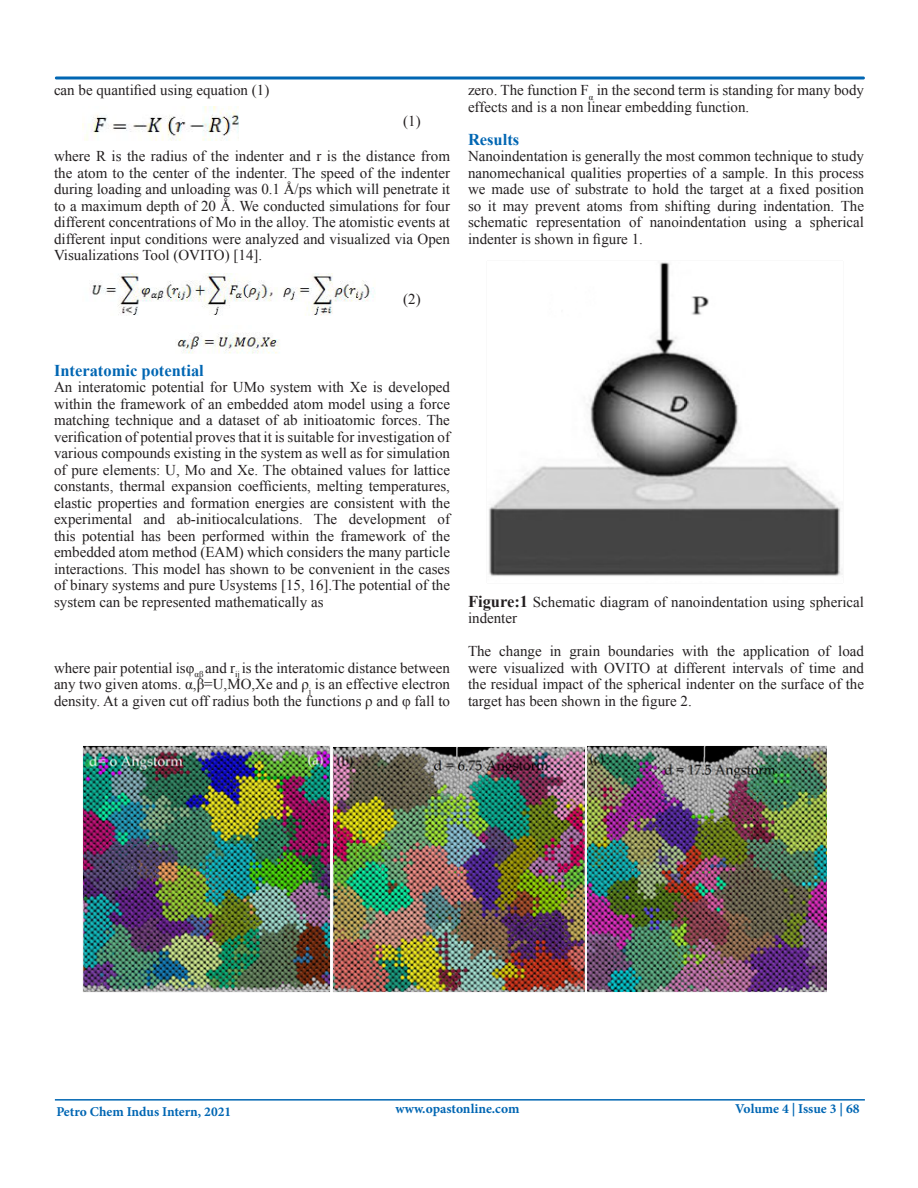
<style>
.page{position:relative;width:918px;height:1188px;background:#fff}
.page>*{position:absolute;margin:0;border:0;box-sizing:border-box;transform-origin:0 0}
.t1{font:700 16.5px "Times New Roman";color:#0166b3}
.t2{font:15px/16.5px "Times New Roman";color:#231f20;text-align:justify}
.t3{font:700 13.5px "Minion Pro";color:#0166b3}
.s1{font-weight:700;font-size:16.5px}
</style>
<div class="page">
<hr style="left:55px;top:1099px;width:810px;height:2px;background:#0166b3">
<div style="left:55px;top:76px;width:810px;height:4px;border:2px solid #0166b3"></div>
<img style="left:83px;top:106px;width:155px;height:35px">
<img style="left:90px;top:273px;width:285px;height:43px">
<img style="left:177px;top:333px;width:103px;height:21px">
<img style="left:489px;top:262px;width:354px;height:314px">
<img style="left:83px;top:746px;width:247px;height:246px">
<img style="left:333px;top:746px;width:493px;height:246px">
<p class="t2" style="left:54px;top:82px;width:217px">can be quantified using equation (1)</p>
<p class="t2" style="left:403px;top:112px;width:19px">(1)</p>
<p class="t2" style="left:54px;top:148px;width:398px">where R is the radius of the indenter and r is the distance from the atom to the center of the indenter. The speed of the indenter during loading and unloading was 0.1 Å/ps which will penetrate it to a maximum depth of 20 Å. We conducted simulations for four different concentrations of Mo in the alloy. The atomistic events at different input conditions were analyzed and visualized via Open Visualizations Tool (OVITO) [14].</p>
<p class="t2" style="left:403px;top:290px;width:19px">(2)</p>
<p class="t2" style="left:468px;top:82px;width:398px">zero. The function F<sub>α</sub> in the second term is standing for many body effects and is a non linear embedding function.</p>
<p class="t1" style="left:468px;top:128px;width:53px">Results</p>
<p class="t2" style="left:468px;top:148px;width:398px">Nanoindentation is generally the most common technique to study nanomechanical qualities properties of a sample. In this process we made use of substrate to hold the target at a fixed position so it may prevent atoms from shifting during indentation. The schematic representation of nanoindentation using a spherical indenter is shown in figure 1.</p>
<p class="t1" style="left:54px;top:359px;width:151px">Interatomic potential</p>
<p class="t2" style="left:54px;top:379px;width:398px">An interatomic potential for UMo system with Xe is developed within the framework of an embedded atom model using a force matching technique and a dataset of ab initioatomic forces. The verification of potential proves that it is suitable for investigation of various compounds existing in the system as well as for simulation of pure elements: U, Mo and Xe. The obtained values for lattice constants, thermal expansion coefficients, melting temperatures, elastic properties and formation energies are consistent with the experimental and ab-initiocalculations. The development of this potential has been performed within the framework of the embedded atom method (EAM) which considers the many particle interactions. This model has shown to be convenient in the cases of binary systems and pure Usystems [15, 16].The potential of the system can be represented mathematically as</p>
<p class="t2" style="left:54px;top:659px;width:398px">where pair potential isφ<sub>αβ</sub> and r<sub>ij</sub> is the interatomic distance between any two given atoms. α,β=U,MO,Xe and ρ<sub>j</sub> is an effective electron density. At a given cut off radius both the functions ρ and φ fall to</p>
<p class="t2" style="left:468px;top:593px;width:398px"><span class="s1">Figure:1</span> Schematic diagram of nanoindentation using spherical indenter</p>
<p class="t2" style="left:468px;top:643px;width:398px">The change in grain boundaries with the application of load were visualized with OVITO at different intervals of time and the residual impact of the spherical indenter on the surface of the target has been shown in the figure 2.</p>
<p class="t3" style="left:56px;top:1102px;width:176px">Petro Chem Indus Intern, 2021</p>
<p class="t3" style="left:395px;top:1100px;width:126px">www.opastonline.com</p>
<p class="t3" style="left:735px;top:1099px;width:126px">Volume 4 | Issue 3 | 68</p>
</div>
